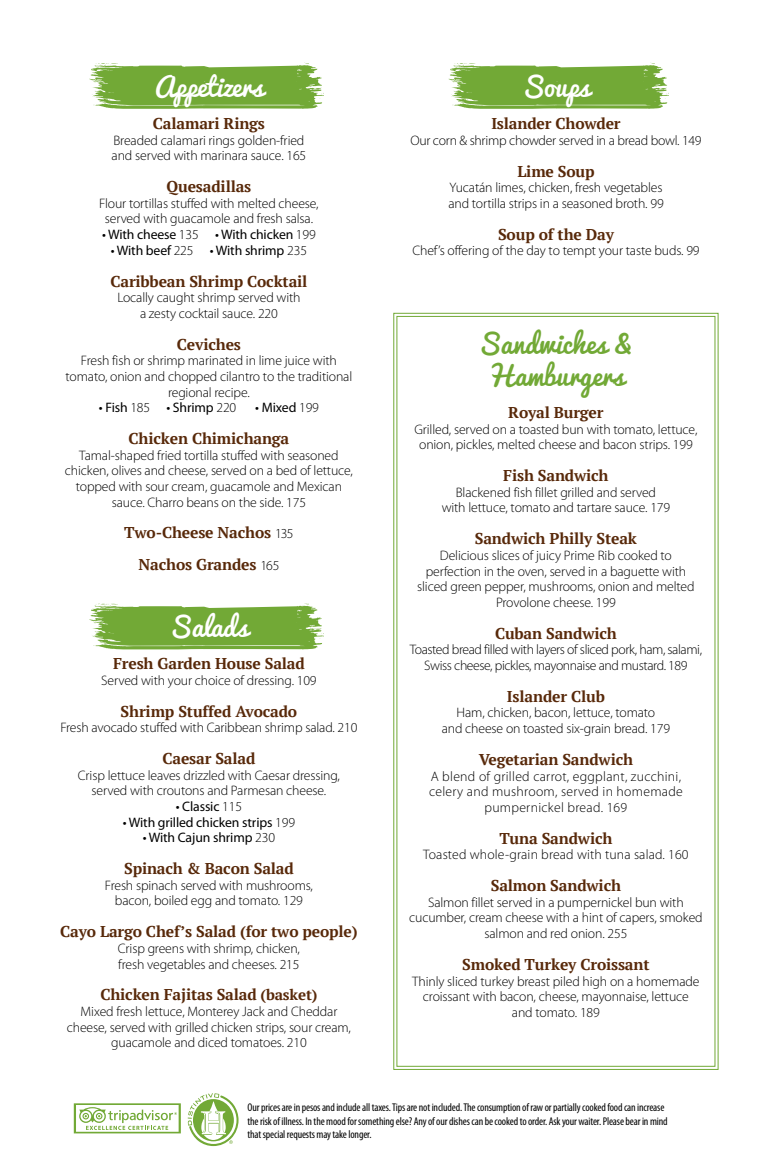
<style>
.page{position:relative;width:765px;height:1170px;background:#fff}
.page>*{position:absolute;margin:0;border:0;box-sizing:border-box;transform-origin:0 0}
.t1{font:26.25px "Pacifico";color:#fff}
.t2{font:26.25px/32.5px "Pacifico";color:#72a936;text-align:center}
.t3{font:700 15.62px/31.9px "PT Serif";letter-spacing:-.01em;color:#58290a;text-align:center}
.t4{font:300 13.75px/15.6px "Myriad Pro";letter-spacing:-.01em;color:#000;text-align:center}
.t5{font:13.75px "Myriad Pro";letter-spacing:-.01em;color:#000}
.t6{font:300 13.75px/15.6px "Myriad Pro";letter-spacing:-.03em;color:#000;text-align:center}
.t7{font:300 13.75px/15.6px "Myriad Pro";letter-spacing:.02em;color:#000;text-align:center}
.t8{font:300 13.75px "Myriad Pro";letter-spacing:.01em;color:#000}
.t9{font:condensed 11.25px/13.5px "Myriad Pro";letter-spacing:-.015em;color:#000}
.s1{font-weight:300}
.s2{font-family:"Myriad Pro";font-weight:300;font-size:13.75px;color:#000}
.s3{font-size:15px}
</style>
<div class="page">
<svg style="left:188px;top:1093px;width:51px;height:53px"></svg>
<svg style="left:74px;top:1103px;width:107px;height:30px"></svg>
<svg style="left:89px;top:63px;width:235px;height:46px;background:#88b656"></svg>
<svg style="left:89px;top:603px;width:235px;height:46px;background:#89b757"></svg>
<svg style="left:449px;top:63px;width:220px;height:46px;background:#88b656"></svg>
<svg style="left:393px;top:313px;width:326px;height:757px"></svg>
<h1 class="t1" style="left:154px;top:64px;width:111px">Appetizers</h1>
<p class="t3" style="left:153px;top:107px;width:114px">Calamari Rings</p>
<p class="t4" style="left:112px;top:132px;width:196px;text-align:left">Breaded calamari rings golden-fried and served with marinara sauce. 165</p>
<p class="t3" style="left:167px;top:170px;width:86px">Quesadillas</p>
<p class="t4" style="left:99px;top:196px;width:221px">Flour tortillas stuffed with melted cheese, served with guacamole and fresh salsa.</p>
<p class="t5" style="left:102px;top:227px;width:215px">• With cheese <span class="s1">135</span> • With chicken <span class="s1">199</span></p>
<p class="t5" style="left:111px;top:243px;width:198px">• With beef <span class="s1">225</span> • With shrimp <span class="s1">235</span></p>
<p class="t3" style="left:110px;top:265px;width:199px">Caribbean Shrimp Cocktail</p>
<p class="t4" style="left:117px;top:290px;width:185px">Locally caught shrimp served with a zesty cocktail sauce. 220</p>
<p class="t3" style="left:177px;top:328px;width:66px">Ceviches</p>
<p class="t4" style="left:66px;top:353px;width:288px">Fresh fish or shrimp marinated in lime juice with tomato, onion and chopped cilantro to the traditional regional recipe.</p>
<p class="t5" style="left:99px;top:400px;width:139px">• Fish <span class="s1">185</span> • Shrimp <span class="s1">220</span></p>
<p class="t5" style="left:255px;top:400px;width:65px">• Mixed <span class="s1">199</span></p>
<p class="t3" style="left:129px;top:422px;width:162px">Chicken Chimichanga</p>
<p class="t4" style="left:65px;top:447px;width:290px">Tamal-shaped fried tortilla stuffed with seasoned chicken, olives and cheese, served on a bed of lettuce, topped with sour cream, guacamole and Mexican sauce. Charro beans on the side. 175</p>
<p class="t3" style="left:124px;top:517px;width:171px">Two-Cheese Nachos <span class="s2">135<br></span>Nachos Grandes <span class="s2">165</span></p>
<h1 class="t1" style="left:170px;top:604px;width:80px">Salads</h1>
<p class="t3" style="left:113px;top:648px;width:193px">Fresh Garden House Salad</p>
<p class="t4" style="left:101px;top:673px;width:217px">Served with your choice of dressing. 109</p>
<p class="t3" style="left:121px;top:695px;width:178px">Shrimp Stuffed Avocado</p>
<p class="t4" style="left:60px;top:720px;width:299px">Fresh avocado stuffed with Caribbean shrimp salad. 210</p>
<p class="t3" style="left:162px;top:743px;width:94px">Caesar Salad</p>
<p class="t4" style="left:78px;top:768px;width:264px">Crisp lettuce leaves drizzled with Caesar dressing, served with croutons and Parmesan cheese.</p>
<p class="t5" style="left:176px;top:799px;width:68px">• Classic <span class="s1">115</span></p>
<p class="t5" style="left:123px;top:815px;width:174px">• With grilled chicken strips <span class="s1">199</span></p>
<p class="t5" style="left:143px;top:830px;width:134px">• With Cajun shrimp <span class="s1">230</span></p>
<p class="t3" style="left:124px;top:853px;width:171px">Spinach &amp; Bacon Salad</p>
<p class="t4" style="left:105px;top:878px;width:210px">Fresh spinach served with mushrooms, bacon, boiled egg and tomato. 129</p>
<p class="t3" style="left:60px;top:916px;width:299px">Cayo Largo Chef’s Salad (for two people)</p>
<p class="t4" style="left:118px;top:941px;width:184px;text-align:left">Crisp greens with shrimp, chicken, fresh vegetables and cheeses. 215</p>
<p class="t3" style="left:100px;top:979px;width:219px">Chicken Fajitas Salad <span class="s3">(basket)</span></p>
<p class="t4" style="left:67px;top:1004px;width:286px">Mixed fresh lettuce, Monterey Jack and Cheddar cheese, served with grilled chicken strips, sour cream, guacamole and diced tomatoes. 210</p>
<h1 class="t1" style="left:522px;top:64px;width:69px">Soups</h1>
<p class="t3" style="left:491px;top:107px;width:131px">Islander Chowder</p>
<p class="t4" style="left:410px;top:132px;width:293px">Our corn &amp; shrimp chowder served in a bread bowl. 149</p>
<p class="t3" style="left:517px;top:155px;width:79px">Lime Soup</p>
<p class="t4" style="left:448px;top:180px;width:217px;text-align:left">Yucatán limes, chicken, fresh vegetables and tortilla strips in a seasoned broth. 99</p>
<p class="t3" style="left:498px;top:218px;width:117px">Soup of the Day</p>
<p class="t4" style="left:412px;top:243px;width:289px">Chef’s offering of the day to tempt your taste buds. 99</p>
<h1 class="t2" style="left:479px;top:327px;width:156px">Sandwiches &amp;<br>Hamburgers</h1>
<p class="t3" style="left:508px;top:396px;width:97px">Royal Burger</p>
<p class="t4" style="left:414px;top:421px;width:284px">Grilled, served on a toasted bun with tomato, lettuce, onion, pickles, melted cheese and bacon strips. 199</p>
<p class="t3" style="left:503px;top:459px;width:107px">Fish Sandwich</p>
<p class="t4" style="left:442px;top:485px;width:230px">Blackened fish fillet grilled and served<br>with lettuce, tomato and tartare sauce. 179</p>
<p class="t3" style="left:475px;top:523px;width:164px">Sandwich Philly Steak</p>
<p class="t4" style="left:417px;top:548px;width:279px">Delicious slices of juicy Prime Rib cooked to perfection in the oven, served in a baguette with sliced green pepper, mushrooms, onion and melted Provolone cheese. 199</p>
<p class="t3" style="left:495px;top:617px;width:123px">Cuban Sandwich</p>
<p class="t6" style="left:410px;top:642px;width:294px">Toasted bread filled with layers of sliced pork, ham, salami,<br>Swiss cheese, pickles, mayonnaise and mustard. 189</p>
<p class="t3" style="left:507px;top:680px;width:99px">Islander Club</p>
<p class="t4" style="left:442px;top:705px;width:230px">Ham, chicken, bacon, lettuce, tomato<br>and cheese on toasted six-grain bread. 179</p>
<p class="t3" style="left:479px;top:743px;width:156px">Vegetarian Sandwich</p>
<p class="t7" style="left:429px;top:768px;width:255px">A blend of grilled carrot, eggplant, zucchini, celery and mushroom, served in homemade pumpernickel bread. 169</p>
<p class="t3" style="left:499px;top:822px;width:115px">Tuna Sandwich</p>
<p class="t8" style="left:423px;top:847px;width:267px">Toasted whole-grain bread with tuna salad. 160</p>
<p class="t3" style="left:491px;top:869px;width:132px">Salmon Sandwich</p>
<p class="t4" style="left:409px;top:895px;width:295px">Salmon fillet served in a pumpernickel bun with cucumber, cream cheese with a hint of capers, smoked salmon and red onion. 255</p>
<p class="t3" style="left:462px;top:948px;width:189px">Smoked Turkey Croissant</p>
<p class="t4" style="left:412px;top:973px;width:289px">Thinly sliced turkey breast piled high on a homemade croissant with bacon, cheese, mayonnaise, lettuce and tomato. 189</p>
<p class="t9" style="left:248px;top:1101px;width:422px">Our prices are in pesos and include all taxes. Tips are not included. The consumption of raw or partially cooked food can increase the risk of illness. In the mood for something else? Any of our dishes can be cooked to order. Ask your waiter. Please bear in mind that special requests may take longer.</p>
</div>
